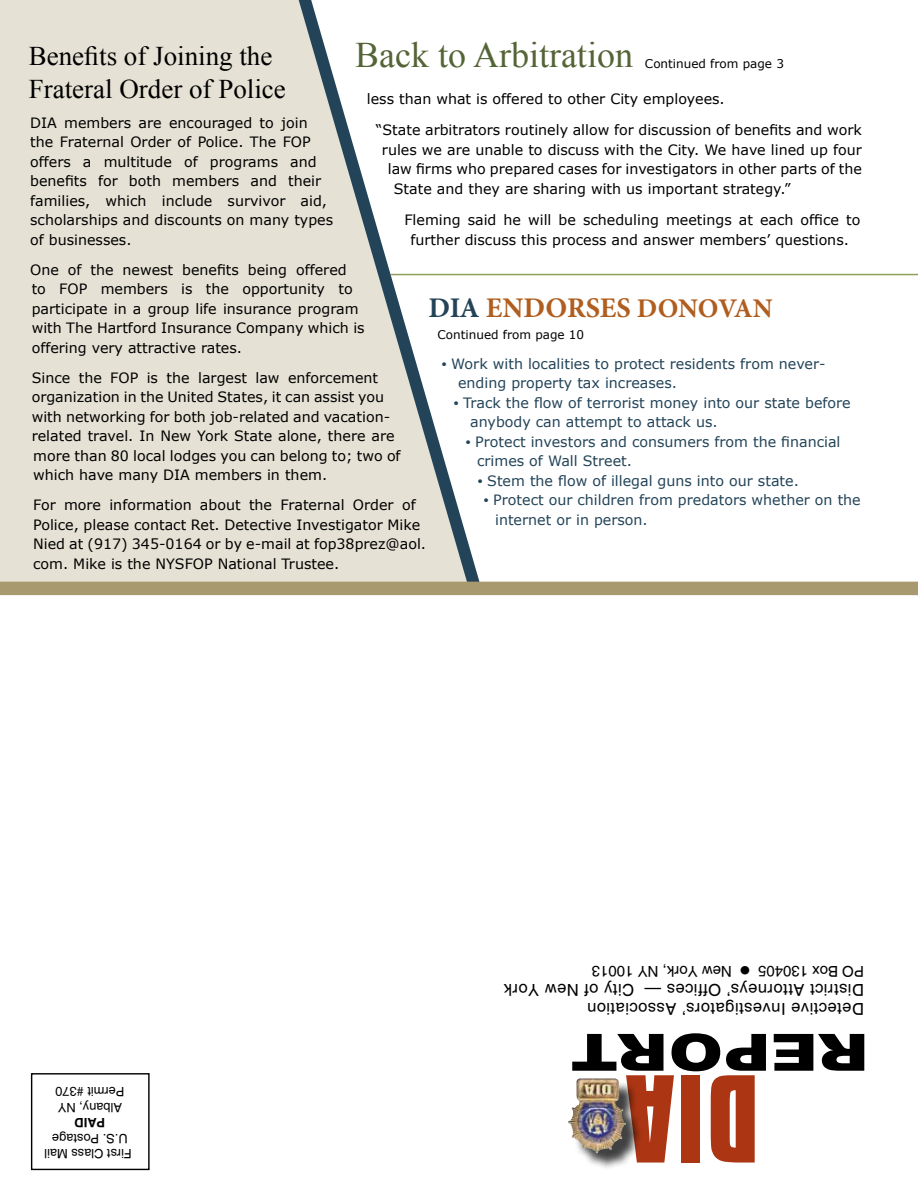
<style>
.page{position:relative;width:918px;height:1188px;background:#fff}
.page>*{position:absolute;margin:0;border:0;box-sizing:border-box;transform-origin:0 0}
.t1{font:110.4px "Impact";color:#ac3613;scale:.84 1}
.t2{font:900 51.45px "Arial";color:#000;scale:1.28 1}
.t3{font:36px "Times New Roman";color:#556437}
.t4{font:700 28.5px "Minion Pro";letter-spacing:-.015em;color:#b05e1f}
.t5{font:27px/32.4px "Times New Roman";color:#000}
.t6{font:700 27px "Minion Pro";letter-spacing:-.015em;color:#b05e1f}
.t7{font:16.5px/19.8px "Helvetica";letter-spacing:.03em;color:#000}
.t8{font:15px "Helvetica";color:#000}
.t9{font:14.25px/19.5px "MS Reference Sans Serif";color:#000}
.t10{font:14.25px/19.5px "MS Reference Sans Serif";color:#234458}
.t11{font:12.9px/15.5px "Helvetica";color:#000;text-align:center}
.t12{font:700 12.9px "Helvetica";color:#000}
.t13{font:12px "MS Reference Sans Serif";color:#000}
.t14{font:12px "Zapf Dingbats";color:#000}
.s1{color:#234458}
</style>
<div class="page">
<div style="left:0;top:0;width:918px;height:594px;background:#e5e1d4"></div>
<div style="left:489px;top:0;width:429px;height:581px;background:#fff"></div>
<div style="left:31px;top:1073px;width:119px;height:97px;border:1px solid #000"></div>
<div style="left:796px;top:1099px;width:37px;height:38px;border:1px solid #fff;border-radius:50%"></div>
<div style="left:570px;top:1080px;width:73px;height:91px;background:#000;opacity:.75"></div>
<img style="left:568px;top:1079px;width:54px;height:74px">
<hr style="left:391px;top:274px;width:527px;height:1px;background:#8ea05c">
<svg style="left:283px;top:0;width:206px;height:596px"></svg>
<div style="left:0;top:582px;width:918px;height:13px;background:#a8996e"></div>
<h3 class="t5" style="left:29px;top:39px;width:259px">Benefits of Joining the<br>Frateral Order of Police</h3>
<h3 class="t3" style="left:355px;top:31px;width:279px">Back to Arbitration</h3>
<p class="t13" style="left:645px;top:56px;width:141px">Continued from page 3</p>
<p class="t9" style="left:367px;top:88px;width:359px">less than what is offered to other City employees.</p>
<p class="t9" style="left:376px;top:120px;width:488px">“State arbitrators routinely allow for discussion of benefits and work</p>
<p class="t9" style="left:382px;top:139px;width:482px">rules we are unable to discuss with the City. We have lined up four</p>
<p class="t9" style="left:388px;top:159px;width:475px">law firms who prepared cases for investigators in other parts of the</p>
<p class="t9" style="left:394px;top:178px;width:398px">State and they are sharing with us important strategy.”</p>
<p class="t9" style="left:404px;top:210px;width:457px;text-align:center">Fleming said he will be scheduling meetings at each office to further discuss this process and answer members’ questions.</p>
<p class="t9" style="left:30px;top:113px;width:305px">DIA members are encouraged to join the Fraternal Order of Police. The FOP offers a multitude of programs and benefits for both members and their families, which include survivor aid, scholarships and discounts on many types of businesses.</p>
<p class="t9" style="left:30px;top:259px;width:336px">One of the newest benefits being offered<br>to FOP members is the opportunity to participate in a group life insurance program with The Hartford Insurance Company which is offering very attractive rates.</p>
<p class="t9" style="left:32px;top:367px;width:370px">Since the FOP is the largest law enforcement organization in the United States, it can assist you with networking for both job-related and vacation&shy;related travel. In New York State alone, there are more than 80 local lodges you can belong to; two of which have many DIA members in them.</p>
<p class="t9" style="left:33px;top:495px;width:395px">For more information about the Fraternal Order of Police, please contact Ret. Detective Investigator Mike Nied at (917) 345-0164 or by e-mail at fop38prez@aol. com. Mike is the NYSFOP National Trustee.</p>
<h3 class="t4" style="left:429px;top:287px;width:173px"><span class="s1">DIA</span> ENDORSES</h3>
<h3 class="t6" style="left:637px;top:289px;width:137px">DONOVAN</h3>
<p class="t13" style="left:438px;top:327px;width:148px">Continued from page 10</p>
<p class="t10" style="left:458px;top:353px;width:369px;text-indent:-16px">● Work with localities to protect residents from never&shy;ending property tax increases.</p>
<p class="t10" style="left:470px;top:392px;width:382px;text-indent:-16px">● Track the flow of terrorist money into our state before anybody can attempt to attack us.</p>
<p class="t10" style="left:477px;top:431px;width:365px;text-indent:-11px">● Protect investors and consumers from the financial crimes of Wall Street.</p>
<p class="t10" style="left:478px;top:470px;width:322px">● Stem the flow of illegal guns into our state.</p>
<p class="t10" style="left:495px;top:490px;width:367px;text-indent:-11px">● Protect our children from predators whether on the internet or in person.</p>
<p class="t8" style="left:732px;top:979px;width:142px;rotate:-180deg">New York, NY 10013</p>
<p class="t14" style="left:750px;top:975px;width:11px;rotate:-180deg">●</p>
<p class="t8" style="left:864px;top:979px;width:107px;rotate:-180deg">PO Box 130405</p>
<p class="t7" style="left:864px;top:1018px;width:362px;rotate:-180deg">Detective Investigators’ Association<br>District Attorneys’ Offices — City of New York</p>
<p class="t11" style="left:125px;top:1115px;width:71px;text-align:left;rotate:-180deg">Albany, NY<br>Permit #370</p>
<p class="t12" style="left:105px;top:1131px;width:32px;rotate:-180deg">PAID</p>
<p class="t11" style="left:132px;top:1161px;width:89px;rotate:-180deg">First Class Mail<br>U.S. Postage</p>
<h2 class="t2" style="left:869px;top:1090px;width:235px;rotate:-180deg">REPORT</h2>
<h1 class="t1" style="left:758px;top:1204px;width:159px;rotate:-180deg">DIA</h1>
</div>
